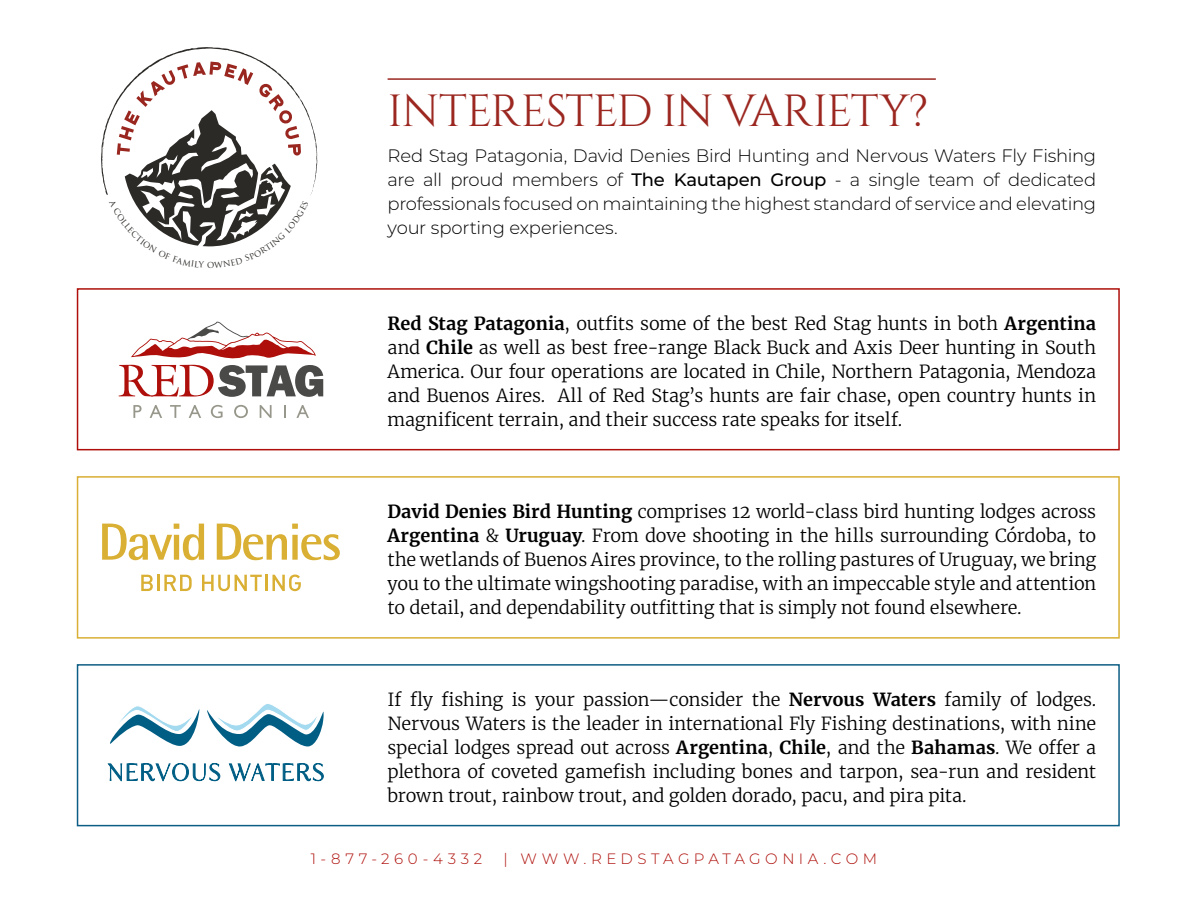
<style>
.page{position:relative;width:1188px;height:918px;background:#fff}
.page>*{position:absolute;margin:0;border:0;box-sizing:border-box;transform-origin:0 0}
.t1{font:45px "Cinzel";letter-spacing:-.025em;color:#9b2720}
.t2{font:300 18px/24px "Merriweather";letter-spacing:-.01em;color:#000;text-align:justify}
.t3{font:300 18px/24px "Montserrat";letter-spacing:-.015em;color:#000;text-align:justify}
.t4{font:300 15px "Montserrat";letter-spacing:.3em;color:#ae0f0a}
.s1{font-weight:500}
.s2{font-weight:700}
</style>
<div class="page">
<svg style="left:102px;top:524px;width:102px;height:36px"></svg>
<svg style="left:217px;top:524px;width:123px;height:36px"></svg>
<svg style="left:141px;top:575px;width:12px;height:16px"></svg>
<hr style="left:157px;top:575px;width:3px;height:16px;background:#d9af34">
<svg style="left:164px;top:575px;width:28px;height:16px"></svg>
<svg style="left:202px;top:575px;width:60px;height:16px"></svg>
<hr style="left:265px;top:575px;width:3px;height:16px;background:#d9af34">
<svg style="left:272px;top:575px;width:29px;height:16px"></svg>
<div style="left:77px;top:476px;width:1043px;height:163px;border:2px solid #d9af34"></div>
<svg style="left:108px;top:763px;width:112px;height:18px"></svg>
<svg style="left:229px;top:763px;width:95px;height:18px"></svg>
<svg style="left:110px;top:706px;width:89px;height:40px"></svg>
<svg style="left:207px;top:704px;width:117px;height:43px"></svg>
<div style="left:77px;top:664px;width:1043px;height:162px;border:2px solid #0d5e85"></div>
<svg style="left:133px;top:405px;width:9px;height:13px"></svg>
<svg style="left:150px;top:405px;width:12px;height:13px"></svg>
<svg style="left:170px;top:405px;width:11px;height:13px"></svg>
<svg style="left:189px;top:405px;width:12px;height:13px"></svg>
<svg style="left:211px;top:405px;width:12px;height:13px"></svg>
<svg style="left:234px;top:405px;width:14px;height:13px"></svg>
<svg style="left:260px;top:405px;width:12px;height:13px"></svg>
<svg style="left:284px;top:405px;width:2px;height:13px"></svg>
<svg style="left:296px;top:405px;width:13px;height:13px"></svg>
<svg style="left:119px;top:322px;width:204px;height:75px"></svg>
<div style="left:77px;top:288px;width:1043px;height:162px;border:2px solid #ae0f0a"></div>
<hr style="left:388px;top:78px;width:548px;height:2px;background:#9b2720">
<svg style="left:101px;top:47px;width:217px;height:200px"></svg>
<h1 class="t1" style="left:388px;top:84px;width:542px">INTERESTED IN VARIETY?</h1>
<p class="t3" style="left:388px;top:143px;width:710px">Red Stag Patagonia, David Denies Bird Hunting and Nervous Waters Fly Fishing are all proud members of <span class="s1">The Kautapen Group</span> - a single team of dedicated professionals focused on maintaining the highest standard of service and elevating your sporting experiences.</p>
<p class="t2" style="left:388px;top:311px;width:710px"><span class="s2">Red Stag Patagonia</span>, outfits some of the best Red Stag hunts in both <span class="s2">Argentina </span>and <span class="s2">Chile</span> as well as best free-range Black Buck and Axis Deer hunting in South America. Our four operations are located in Chile, Northern Patagonia, Mendoza and Buenos Aires. All of Red Stag’s hunts are fair chase, open country hunts in magnificent terrain, and their success rate speaks for itself.</p>
<p class="t2" style="left:388px;top:499px;width:710px"><span class="s2">David Denies Bird Hunting</span> comprises 12 world-class bird hunting lodges across <span class="s2">Argentina</span> &amp; <span class="s2">Uruguay</span>. From dove shooting in the hills surrounding Córdoba, to the wetlands of Buenos Aires province, to the rolling pastures of Uruguay, we bring you to the ultimate wingshooting paradise, with an impeccable style and attention to detail, and dependability outfitting that is simply not found elsewhere.</p>
<p class="t2" style="left:388px;top:687px;width:710px">If fly fishing is your passion—consider the <span class="s2">Nervous Waters</span> family of lodges.<br>Nervous Waters is the leader in international Fly Fishing destinations, with nine special lodges spread out across <span class="s2">Argentina</span>, <span class="s2">Chile</span>, and the <span class="s2">Bahamas</span>. We offer a plethora of coveted gamefish including bones and tarpon, sea-run and resident brown trout, rainbow trout, and golden dorado, pacu, and pira pita.</p>
<p class="t4" style="left:311px;top:848px;width:173px">1-877-260-4332</p>
<p class="t4" style="left:503px;top:848px;width:375px">| WWW.REDSTAGPATAGONIA.COM</p>
</div>
